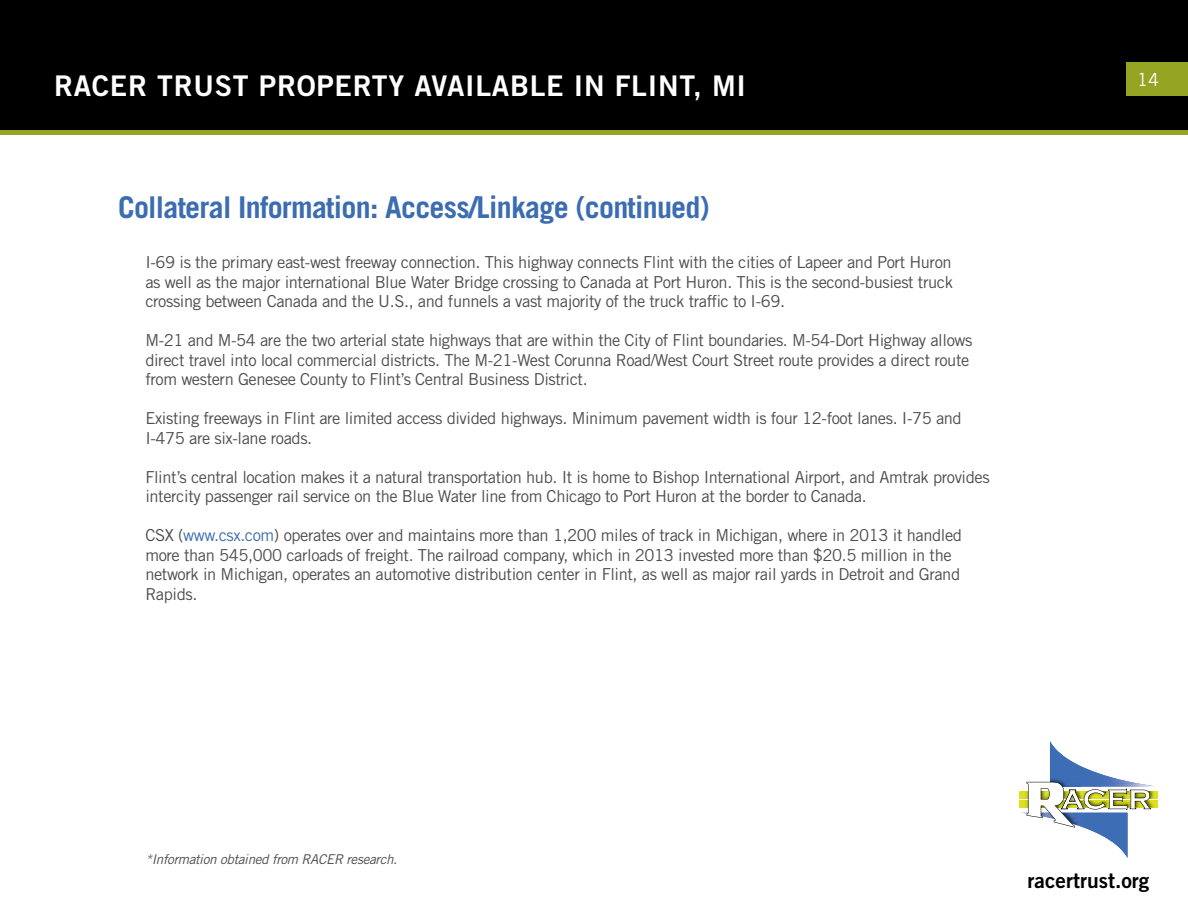
<style>
.page{position:relative;width:1188px;height:918px;background:#fff}
.page>*{position:absolute;margin:0;border:0;box-sizing:border-box;transform-origin:0 0}
.t1{font:700 30px "Trade Gothic LT Std";letter-spacing:-.025em;color:#3c6db1}
.t2{font:28.5px "Trade Gothic LT Std Bd 2";letter-spacing:.025em;color:#fff}
.t3{font:21px "Trade Gothic LT Std Bd 2";color:#000}
.t4{font:18px "Trade Gothic LT Std";color:#fff}
.t5{font:16.5px/19.5px "Trade Gothic LT Std";letter-spacing:-.025em;color:#4d4d4f}
.t6{font:italic 13.5px "Trade Gothic LT Std";letter-spacing:-.025em;color:#4d4d4f}
.s1{color:#3c6db1}
</style>
<div class="page">
<div style="left:1px;top:1px;width:1186px;height:131px;background:#000"></div>
<div style="left:0;top:0;width:1188px;height:133px;border:2px solid #000"></div>
<div style="left:1126px;top:62px;width:62px;height:34px;background:#96a424"></div>
<div style="left:0;top:130px;width:1188px;height:5px;background:#96a424"></div>
<div style="left:1019px;top:791px;width:139px;height:7px;background:#dbe120"></div>
<div style="left:1019px;top:801px;width:139px;height:7px;background:#dbe120"></div>
<svg style="left:1021px;top:741px;width:137px;height:117px"></svg>
<h2 class="t2" style="left:54px;top:68px;width:694px">RACER TRUST PROPERTY AVAILABLE IN FLINT, MI</h2>
<h1 class="t1" style="left:118px;top:189px;width:593px">Collateral Information: Access/Linkage (continued)</h1>
<p class="t5" style="left:145px;top:253px;width:809px;text-align:justify">I-69 is the primary east-west freeway connection. This highway connects Flint with the cities of Lapeer and Port Huron as well as the major international Blue Water Bridge crossing to Canada at Port Huron. This is the second-busiest truck crossing between Canada and the U.S., and funnels a vast majority of the truck traffic to I-69.</p>
<p class="t5" style="left:145px;top:331px;width:829px">M-21 and M-54 are the two arterial state highways that are within the City of Flint boundaries. M-54-Dort Highway allows direct travel into local commercial districts. The M-21-West Corunna Road/West Court Street route provides a direct route from western Genesee County to Flint’s Central Business District.</p>
<p class="t5" style="left:145px;top:409px;width:818px">Existing freeways in Flint are limited access divided highways. Minimum pavement width is four 12-foot lanes. I-75 and<br>I-475 are six-lane roads.</p>
<p class="t5" style="left:145px;top:467px;width:846px">Flint’s central location makes it a natural transportation hub. It is home to Bishop International Airport, and Amtrak provides intercity passenger rail service on the Blue Water line from Chicago to Port Huron at the border to Canada.</p>
<p class="t5" style="left:145px;top:526px;width:818px">CSX (<span class="s1">www.csx.com</span>) operates over and maintains more than 1,200 miles of track in Michigan, where in 2013 it handled more than 545,000 carloads of freight. The railroad company, which in 2013 invested more than $20.5 million in the network in Michigan, operates an automotive distribution center in Flint, as well as major rail yards in Detroit and Grand Rapids.</p>
<p class="t4" style="left:1137px;top:68px;width:23px">14</p>
<p class="t6" style="left:145px;top:851px;width:253px">*Information obtained from RACER research.</p>
<p class="t3" style="left:1028px;top:867px;width:123px">racertrust.org</p>
</div>
